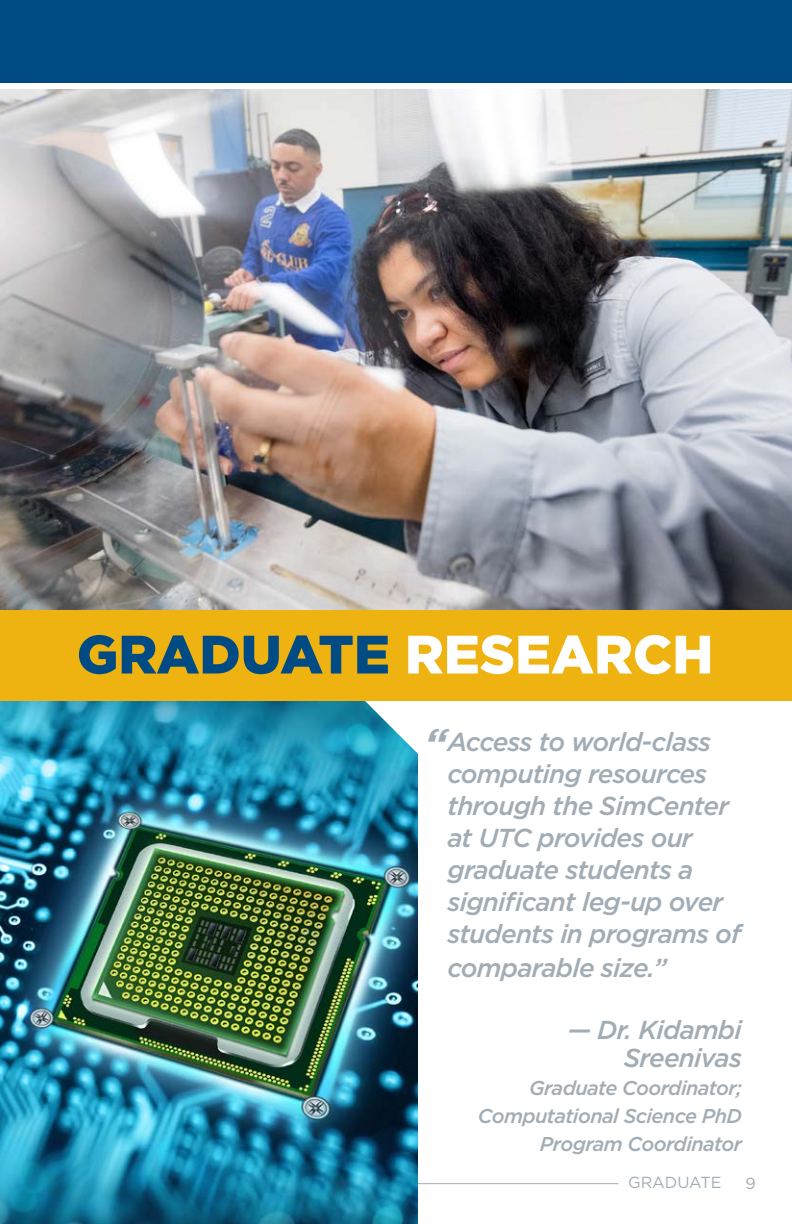
<style>
.page{position:relative;width:792px;height:1224px;background:#fff}
.page>*{position:absolute;margin:0;border:0;box-sizing:border-box;transform-origin:0 0}
.t1{font:900 54px "Gotham";color:#004b84}
.t2{font:italic 700 40px "Gotham";color:#a2acb4}
.t3{font:italic 500 26px/32.2px "Gotham";letter-spacing:-.03em;color:#a2acb4}
.t4{font:italic 500 20px/28px "Gotham";letter-spacing:-.03em;color:#a2acb4;text-align:right}
.t5{font:16px "Gotham";color:#a2acb4}
.s1{color:#fff}
</style>
<div class="page">
<hr style="left:72px;top:1183px;width:546px;height:1px;background:#a2acb4">
<div style="left:0;top:0;width:792px;height:83px;background:#004b84"></div>
<img style="left:0;top:701px;width:418px;height:523px">
<img style="left:0;top:89px;width:792px;height:522px">
<svg style="left:351px;top:701px;width:67px;height:63px"></svg>
<div style="left:0;top:611px;width:792px;height:90px;background:#eeb310"></div>
<h1 class="t1" style="left:77px;top:617px;width:638px">GRADUATE <span class="s1">RESEARCH</span></h1>
<h2 class="t2" style="left:425px;top:716px;width:24px">“</h2>
<p class="t3" style="left:448px;top:725px;width:296px">Access to world-class computing resources through the SimCenter at UTC provides our graduate students a significant leg-up over students in programs of comparable size.”</p>
<p class="t3" style="left:568px;top:1016px;width:176px;line-height:28px;text-align:right">— Dr. Kidambi<br>Sreenivas</p>
<p class="t4" style="left:478px;top:1074px;width:266px">Graduate Coordinator;<br>Computational Science PhD<br>Program Coordinator</p>
<p class="t5" style="left:628px;top:1172px;width:95px">GRADUATE</p>
<p class="t5" style="left:746px;top:1173px;width:12px">9</p>
</div>
